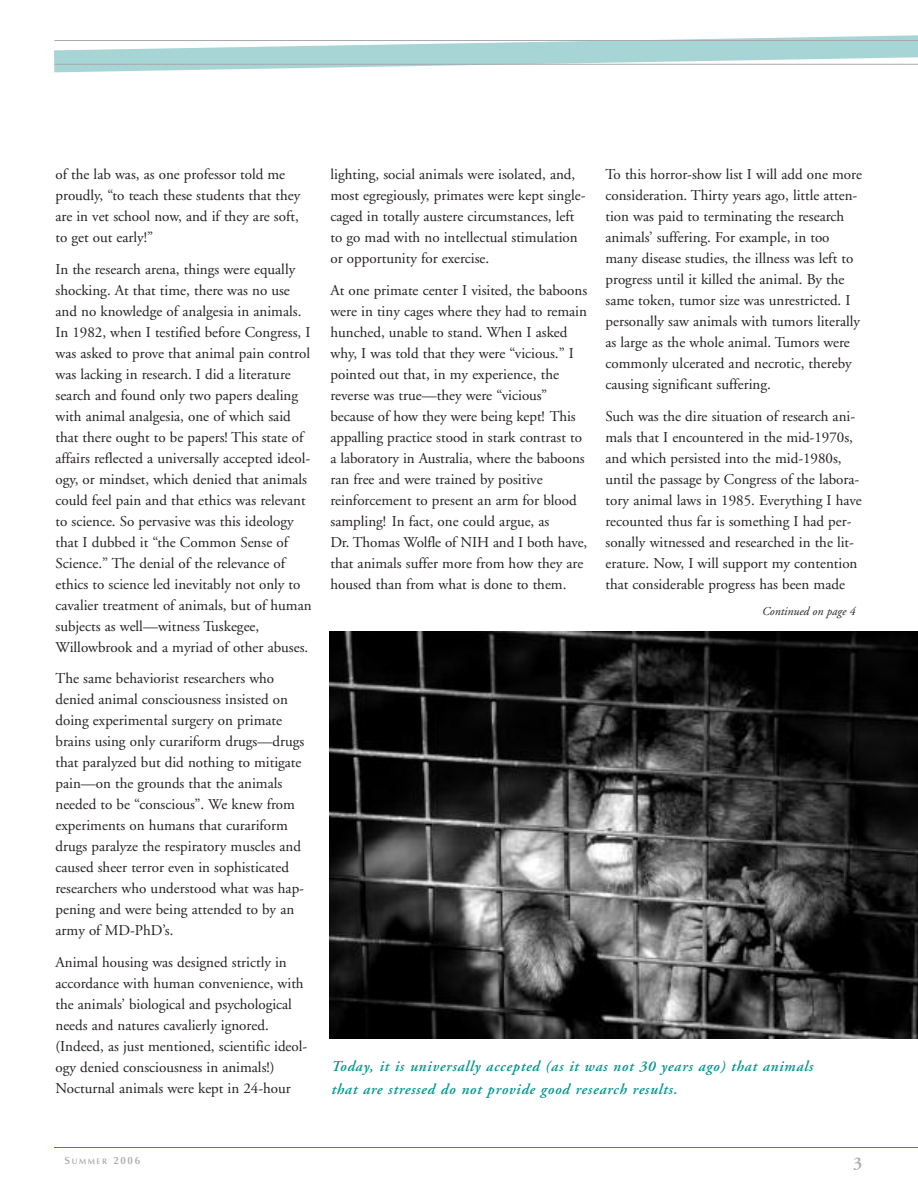
<style>
.page{position:relative;width:918px;height:1188px;background:#fff}
.page>*{position:absolute;margin:0;border:0;box-sizing:border-box;transform-origin:0 0}
.t1{font:600 18px "Adobe Garamond";color:#a8a9ad}
.t2{font:15px/21px "Adobe Garamond";color:#231f20}
.t3{font:italic 600 15px/22.5px "Adobe Garamond";letter-spacing:.05em;color:#009590}
.t4{font:italic 12px "Adobe Garamond";color:#231f20}
.t5{font:600 10.5px "Optima";color:#a8a9ad}
.s1{font-size:7.8px}
</style>
<div class="page">
<hr style="left:54px;top:1147px;width:864px;height:1px;background:#00a3a0">
<svg style="left:54px;top:35px;width:864px;height:37px"></svg>
<hr style="left:54px;top:64px;width:864px;height:1px;background:#a8a9ad">
<hr style="left:54px;top:40px;width:864px;height:1px;background:#a8a9ad">
<img style="left:329px;top:632px;width:589px;height:406px">
<p class="t2" style="left:56px;top:165px;width:246px">of the lab was, as one professor told me proudly, “to teach these students that they are in vet school now, and if they are soft, to get out early!”</p>
<p class="t2" style="left:56px;top:260px;width:258px">In the research arena, things were equally shocking. At that time, there was no use and no knowledge of analgesia in animals.<br>In 1982, when I testified before Congress, I was asked to prove that animal pain control was lacking in research. I did a literature search and found only two papers dealing with animal analgesia, one of which said that there ought to be papers! This state of affairs reflected a universally accepted ideol&shy;ogy, or mindset, which denied that animals could feel pain and that ethics was relevant to science. So pervasive was this ideology that I dubbed it “the Common Sense of Science.” The denial of the relevance of ethics to science led inevitably not only to cavalier treatment of animals, but of human subjects as well—witness Tuskegee, Willowbrook and a myriad of other abuses.</p>
<p class="t2" style="left:55px;top:669px;width:250px">The same behaviorist researchers who denied animal consciousness insisted on doing experimental surgery on primate brains using only curariform drugs—drugs that paralyzed but did nothing to mitigate pain—on the grounds that the animals needed to be “conscious”. We knew from experiments on humans that curariform drugs paralyze the respiratory muscles and caused sheer terror even in sophisticated researchers who understood what was hap&shy;pening and were being attended to by an army of MD-PhD’s.</p>
<p class="t2" style="left:55px;top:953px;width:253px">Animal housing was designed strictly in accordance with human convenience, with the animals’ biological and psychological needs and natures cavalierly ignored. (Indeed, as just mentioned, scientific ideol&shy;ogy denied consciousness in animals!)<br>Nocturnal animals were kept in 24-hour</p>
<p class="t2" style="left:330px;top:165px;width:256px">lighting, social animals were isolated, and, most egregiously, primates were kept single&shy;caged in totally austere circumstances, left to go mad with no intellectual stimulation or opportunity for exercise.</p>
<p class="t2" style="left:330px;top:281px;width:258px">At one primate center I visited, the baboons were in tiny cages where they had to remain hunched, unable to stand. When I asked why, I was told that they were “vicious.” I pointed out that, in my experience, the reverse was true—they were “vicious” because of how they were being kept! This appalling practice stood in stark contrast to a laboratory in Australia, where the baboons ran free and were trained by positive reinforcement to present an arm for blood sampling! In fact, one could argue, as<br>Dr. Thomas Wolfle of NIH and I both have, that animals suffer more from how they are housed than from what is done to them.</p>
<p class="t2" style="left:606px;top:165px;width:258px">To this horror-show list I will add one more consideration. Thirty years ago, little atten&shy;tion was paid to terminating the research animals’ suffering. For example, in too many disease studies, the illness was left to progress until it killed the animal. By the same token, tumor size was unrestricted. I personally saw animals with tumors literally as large as the whole animal. Tumors were commonly ulcerated and necrotic, thereby causing significant suffering.</p>
<p class="t2" style="left:606px;top:407px;width:258px">Such was the dire situation of research ani&shy;mals that I encountered in the mid-1970s, and which persisted into the mid-1980s, until the passage by Congress of the labora&shy;tory animal laws in 1985. Everything I have recounted thus far is something I had per&shy;sonally witnessed and researched in the lit&shy;erature. Now, I will support my contention that considerable progress has been made</p>
<p class="t4" style="left:762px;top:607px;width:95px">Continued on page 4</p>
<p class="t3" style="left:332px;top:1056px;width:483px">Today, it is universally accepted (as it was not 30 years ago) that animals that are stressed do not provide good research results.</p>
<p class="t5" style="left:64px;top:1157px;width:77px">S<span class="s1">UMMER</span> 2006</p>
<p class="t1" style="left:853px;top:1157px;width:11px">3</p>
</div>
